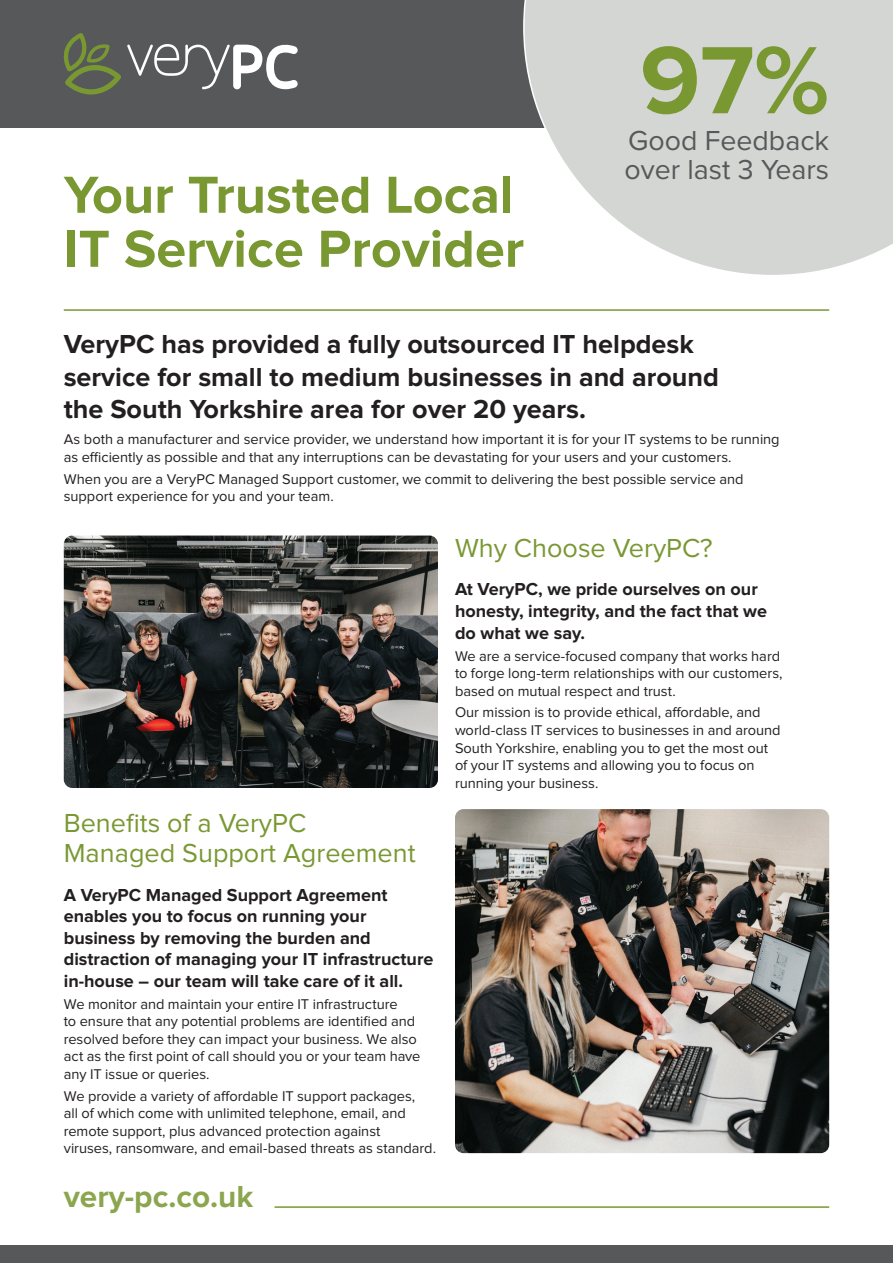
<style>
.page{position:relative;width:893px;height:1263px;background:#fff}
.page>*{position:absolute;margin:0;border:0;box-sizing:border-box;transform-origin:0 0}
.t1{font:700 99px "Proxima Nova";color:#799832}
.Header_1{font:700 54px/54px "Proxima Nova";color:#799832}
.t2{font:700 31.5px "Proxima Nova";color:#8ba64e}
.t3{font:28.5px/28.5px "Proxima Nova";color:#57585a}
.Intro{font:700 27px/32.4px "Proxima Nova";color:#231f20}
.Header_2{font:27px/30px "Proxima Nova";color:#799832}
.Intro-2{font:700 18px/21.6px "Proxima Nova";color:#231f20}
.Body_Copy{font:14.7px/17.5px "Proxima Nova";color:#231f20}
</style>
<div class="page">
<div style="left:0;top:0;width:893px;height:128px;background:#57585a"></div>
<svg style="left:523px;top:0;width:370px;height:275px"></svg>
<hr style="left:275px;top:1206px;width:554px;height:2px;background:#799832">
<img style="left:455px;top:809px;width:374px;height:344px">
<hr style="left:64px;top:309px;width:765px;height:2px;background:#799832">
<img style="left:64px;top:535px;width:374px;height:253px">
<svg style="left:63px;top:33px;width:58px;height:61px"></svg>
<svg style="left:127px;top:44px;width:171px;height:45px"></svg>
<div style="left:0;top:1246px;width:893px;height:17px;background:#57585a"></div>
<p class="Header_1" style="left:64px;top:170px;width:462px">Your Trusted Local<br>IT Service Provider</p>
<p class="t1" style="left:640px;top:35px;width:191px">97%</p>
<p class="t3" style="left:624px;top:128px;width:206px">Good Feedback over last 3 Years</p>
<p class="Intro" style="left:64px;top:329px;width:657px">VeryPC has provided a fully outsourced IT helpdesk service for small to medium businesses in and around the South Yorkshire area for over 20 years.</p>
<p class="Body_Copy" style="left:64px;top:431px;width:717px">As both a manufacturer and service provider, we understand how important it is for your IT systems to be running as efficiently as possible and that any interruptions can be devastating for your users and your customers.</p>
<p class="Body_Copy" style="left:64px;top:471px;width:681px">When you are a VeryPC Managed Support customer, we commit to delivering the best possible service and support experience for you and your team.</p>
<p class="Header_2" style="left:455px;top:534px;width:259px">Why Choose VeryPC?</p>
<p class="Intro-2" style="left:455px;top:579px;width:314px">At VeryPC, we pride ourselves on our honesty, integrity, and the fact that we do what we say.</p>
<p class="Body_Copy" style="left:455px;top:647px;width:329px">We are a service-focused company that works hard to forge long-term relationships with our customers, based on mutual respect and trust.</p>
<p class="Body_Copy" style="left:455px;top:704px;width:327px">Our mission is to provide ethical, affordable, and world-class IT services to businesses in and around South Yorkshire, enabling you to get the most out of your IT systems and allowing you to focus on running your business.</p>
<p class="Header_2" style="left:64px;top:809px;width:353px">Benefits of a VeryPC<br>Managed Support Agreement</p>
<p class="Intro-2" style="left:64px;top:884px;width:371px">A VeryPC Managed Support Agreement enables you to focus on running your business by removing the burden and distraction of managing your IT infrastructure in-house – our team will take care of it all.</p>
<p class="Body_Copy" style="left:64px;top:996px;width:358px">We monitor and maintain your entire IT infrastructure<br>to ensure that any potential problems are identified and resolved before they can impact your business. We also act as the first point of call should you or your team have any IT issue or queries.</p>
<p class="Body_Copy" style="left:64px;top:1088px;width:374px">We provide a variety of affordable IT support packages,<br>all of which come with unlimited telephone, email, and remote support, plus advanced protection against<br>viruses, ransomware, and email-based threats as standard.</p>
<p class="t2" style="left:64px;top:1182px;width:191px">very-pc.co.uk</p>
</div>
